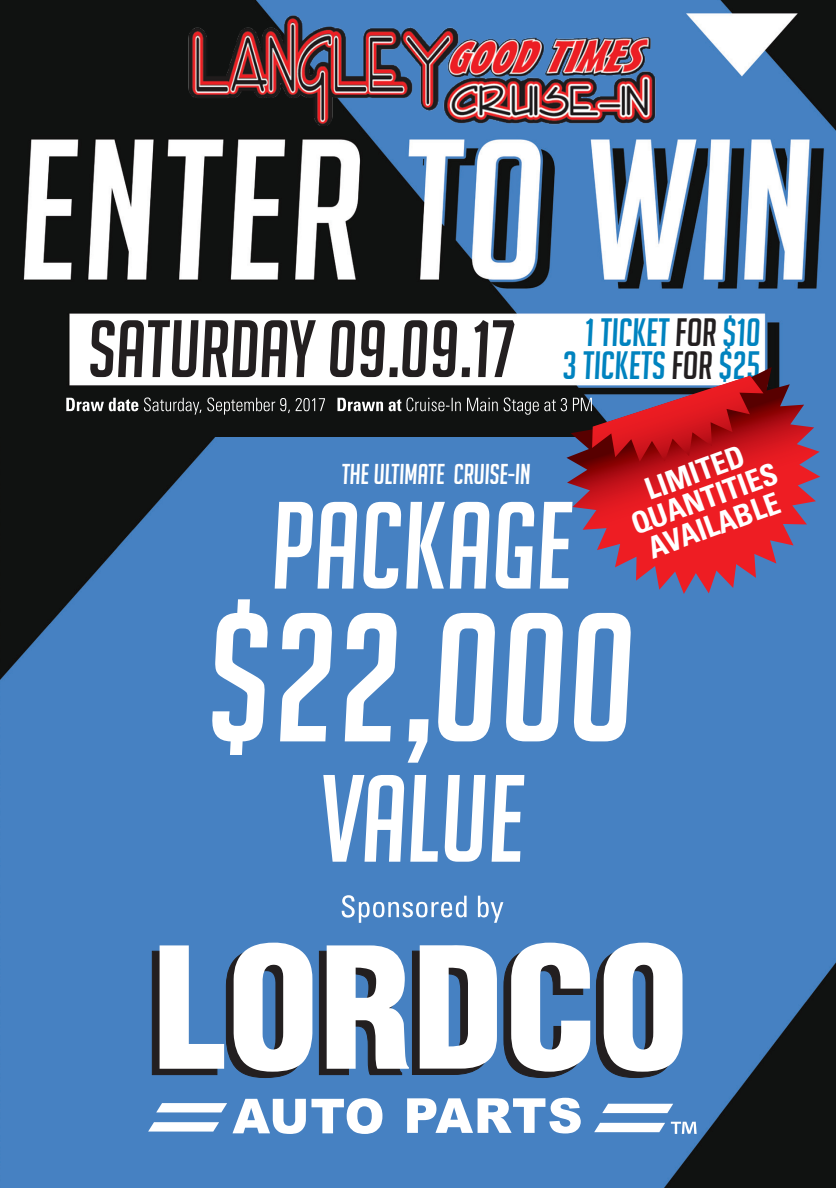
<style>
.page{position:relative;width:836px;height:1188px;background:#fff}
.page>*{position:absolute;margin:0;border:0;box-sizing:border-box;transform-origin:0 0}
.t1{font:italic 179px "Big Noodle Titling";color:#fff}
.t2{font:italic 120.8px "Big Noodle Titling";color:#fff}
.t3{font:italic 79.2px "Big Noodle Titling";color:#231f20}
.t4{font:italic 38.6px "Big Noodle Titling";color:#0083bf}
.t5{font:700 condensed 30px/28px "Univers LT Std";color:#fff;text-align:center}
.t6{font:italic 28px "Big Noodle Titling";color:#fff}
.s1{color:#231f20}
</style>
<div class="page">
<img style="left:0;top:0;width:835px;height:1188px">
<img style="left:174px;top:9px;width:496px;height:117px">
<svg style="left:66px;top:397px;width:259px;height:18px;background:#414342"></svg>
<svg style="left:341px;top:895px;width:162px;height:28px;background:#6f9dcf"></svg>
<svg style="left:602px;top:1104px;width:71px;height:9px"></svg>
<svg style="left:151px;top:943px;width:161px;height:136px"></svg>
<svg style="left:318px;top:945px;width:178px;height:131px"></svg>
<svg style="left:502px;top:943px;width:180px;height:136px"></svg>
<svg style="left:148px;top:1098px;width:234px;height:36px"></svg>
<svg style="left:407px;top:1098px;width:173px;height:36px"></svg>
<svg style="left:594px;top:1122px;width:102px;height:12px"></svg>
<svg style="left:566px;top:367px;width:253px;height:227px;background:#ac455e"></svg>
<svg style="left:337px;top:376px;width:426px;height:86px;background:#6d4756"></svg>
<p class="t3" style="left:89px;top:306px;width:673px">SATURDAY 09.09.17 <sup>1</sup> <sup>TICKET</sup> <sup>FOR</sup> <sup>$10</sup></p>
<p class="t4" style="left:562px;top:345px;width:199px">3 TICKETS <span class="s1">FOR</span> $25</p>
<p class="t6" style="left:341px;top:459px;width:190px">THE ULTIMATE CRUISE-IN</p>
<h2 class="t2" style="left:271px;top:481px;width:303px">PACKAGE</h2>
<p class="t5" style="left:617px;top:485px;width:155px;rotate:-20deg">LIMITED<br>QUANTITIES<br>AVAILABLE</p>
<h1 class="t1" style="left:208px;top:581px;width:429px">$22,000</h1>
<h2 class="t2" style="left:320px;top:754px;width:206px">VALUE</h2>
</div>
